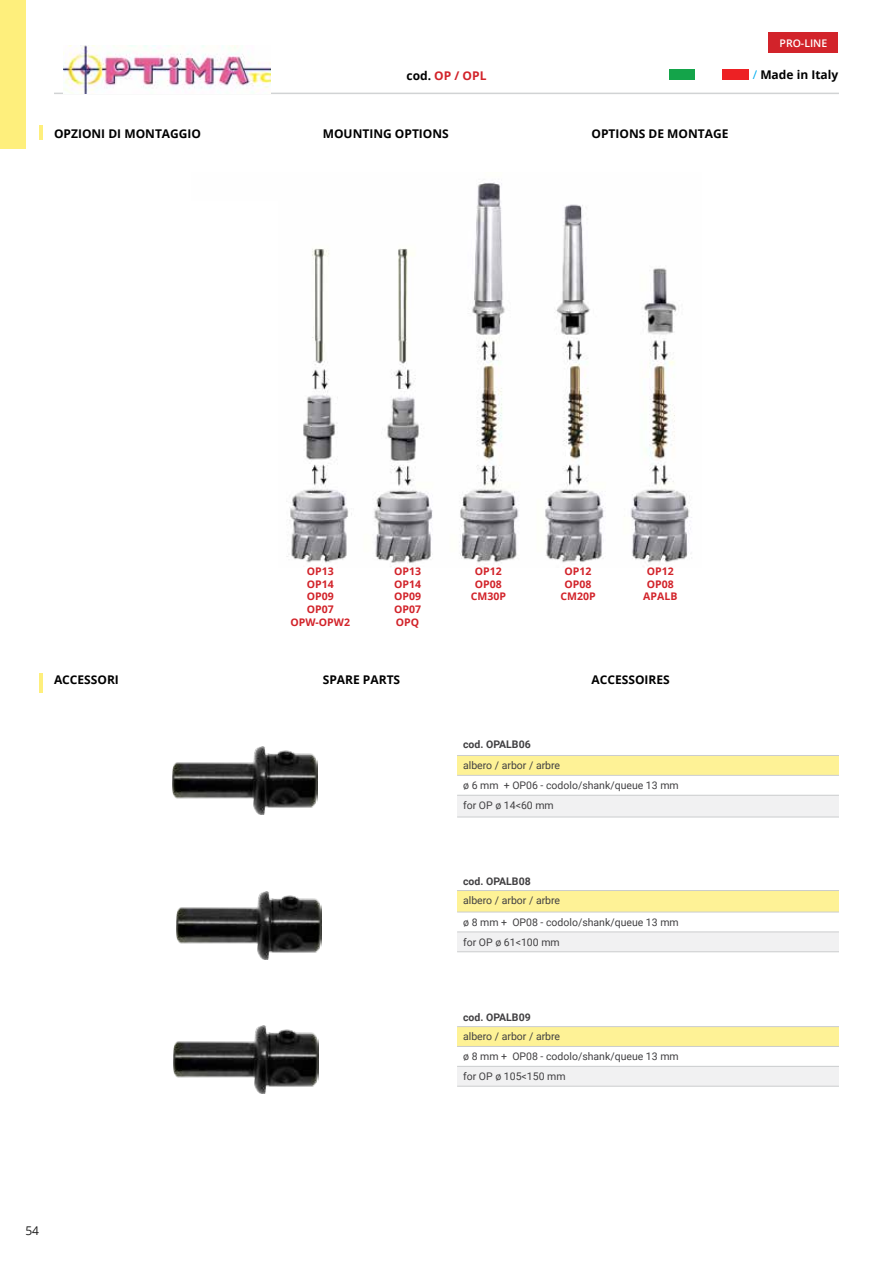
<style>
.page{position:relative;width:893px;height:1263px;background:#fff}
.page>*{position:absolute;margin:0;border:0;box-sizing:border-box;transform-origin:0 0}
.t1{font:700 12px "Open Sans";color:#000}
.t2{font:700 12px "Open Sans";color:#d2232a}
.t3{font:12px "Open Sans";color:#1a1a1a}
.t4{font:10.5px/20px "Roboto";color:#414042}
.t5{font:700 10.5px/12.6px "Open Sans";color:#d2232a;text-align:center}
.t6{font:700 10.5px "Roboto";color:#414042}
.t7{font:600 10.5px "Open Sans";color:#fff}
.s1{color:#000}
.s2{font-weight:400;color:#00aeef}
</style>
<div class="page">
<hr style="left:54px;top:93px;width:785px;height:1px;background:#d1d3d4">
<div style="left:0;top:0;width:26px;height:149px;background:#feef7c"></div>
<img style="left:172px;top:746px;width:145px;height:68px">
<img style="left:177px;top:892px;width:145px;height:67px">
<img style="left:174px;top:1026px;width:145px;height:67px">
<div style="left:457px;top:755px;width:382px;height:20px;background:#fef296"></div>
<div style="left:457px;top:795px;width:382px;height:22px;background:#f1f1f2"></div>
<hr style="left:457px;top:755px;width:382px;height:1px;background:#cbcdce">
<hr style="left:457px;top:775px;width:382px;height:1px;background:#cbcdce">
<hr style="left:457px;top:795px;width:382px;height:1px;background:#cbcdce">
<hr style="left:457px;top:817px;width:382px;height:1px;background:#cbcdce">
<div style="left:457px;top:890px;width:382px;height:22px;background:#fef296"></div>
<div style="left:457px;top:932px;width:382px;height:20px;background:#f1f1f2"></div>
<hr style="left:457px;top:890px;width:382px;height:1px;background:#cbcdce">
<hr style="left:457px;top:912px;width:382px;height:1px;background:#cbcdce">
<hr style="left:457px;top:932px;width:382px;height:1px;background:#cbcdce">
<hr style="left:457px;top:951px;width:382px;height:1px;background:#cbcdce">
<div style="left:457px;top:1026px;width:382px;height:20px;background:#fef296"></div>
<div style="left:457px;top:1066px;width:382px;height:20px;background:#f1f1f2"></div>
<hr style="left:457px;top:1026px;width:382px;height:1px;background:#cbcdce">
<hr style="left:457px;top:1046px;width:382px;height:1px;background:#cbcdce">
<hr style="left:457px;top:1066px;width:382px;height:1px;background:#cbcdce">
<hr style="left:457px;top:1086px;width:382px;height:1px;background:#cbcdce">
<hr style="left:40px;top:125px;width:3px;height:15px;background:#feef7c">
<img style="left:286px;top:182px;width:406px;height:385px">
<img style="left:64px;top:45px;width:206px;height:48px">
<hr style="left:40px;top:673px;width:3px;height:20px;background:#feef7c">
<div style="left:769px;top:32px;width:69px;height:21px;background:#d2232a"></div>
<div style="left:670px;top:69px;width:26px;height:11px;background:#14a44a"></div>
<div style="left:722px;top:69px;width:26px;height:11px;background:#ed2124"></div>
<p class="t2" style="left:407px;top:67px;width:81px"><span class="s1">cod.</span> OP / OPL</p>
<p class="t1" style="left:54px;top:125px;width:149px">OPZIONI DI MONTAGGIO</p>
<p class="t1" style="left:323px;top:125px;width:128px">MOUNTING OPTIONS</p>
<p class="t1" style="left:591px;top:125px;width:139px">OPTIONS DE MONTAGE</p>
<p class="t7" style="left:779px;top:36px;width:49px">PRO-LINE</p>
<p class="t1" style="left:753px;top:66px;width:87px"><span class="s2">/</span> Made in Italy</p>
<p class="t5" style="left:290px;top:565px;width:61px">OP13<br>OP14<br>OP09<br>OP07<br>OPW-OPW2</p>
<p class="t5" style="left:394px;top:565px;width:28px;text-align:justify">OP13<br>OP14<br>OP09<br>OP07<br>OPQ</p>
<p class="t5" style="left:471px;top:565px;width:37px">OP12<br>OP08<br>CM30P</p>
<p class="t5" style="left:560px;top:565px;width:37px">OP12<br>OP08<br>CM20P</p>
<p class="t5" style="left:643px;top:565px;width:36px">OP12<br>OP08<br>APALB</p>
<p class="t1" style="left:54px;top:671px;width:66px">ACCESSORI</p>
<p class="t1" style="left:323px;top:671px;width:79px">SPARE PARTS</p>
<p class="t1" style="left:591px;top:671px;width:80px">ACCESSOIRES</p>
<p class="t6" style="left:463px;top:739px;width:69px">cod. OPALB06</p>
<p class="t4" style="left:463px;top:756px;width:217px">albero / arbor / arbre<br>ø 6 mm + OP06 - codolo/shank/queue 13 mm for OP ø 14&lt;60 mm</p>
<p class="t6" style="left:463px;top:875px;width:69px">cod. OPALB08</p>
<p class="t4" style="left:463px;top:890px;width:217px;line-height:21.5px">albero / arbor / arbre<br>ø 8 mm + OP08 - codolo/shank/queue 13 mm</p>
<p class="t4" style="left:463px;top:932px;width:98px">for OP ø 61&lt;100 mm</p>
<p class="t6" style="left:463px;top:1011px;width:69px">cod. OPALB09</p>
<p class="t4" style="left:463px;top:1027px;width:217px">albero / arbor / arbre<br>ø 8 mm + OP08 - codolo/shank/queue 13 mm for OP ø 105&lt;150 mm</p>
<p class="t3" style="left:25px;top:1222px;width:15px">54</p>
</div>
